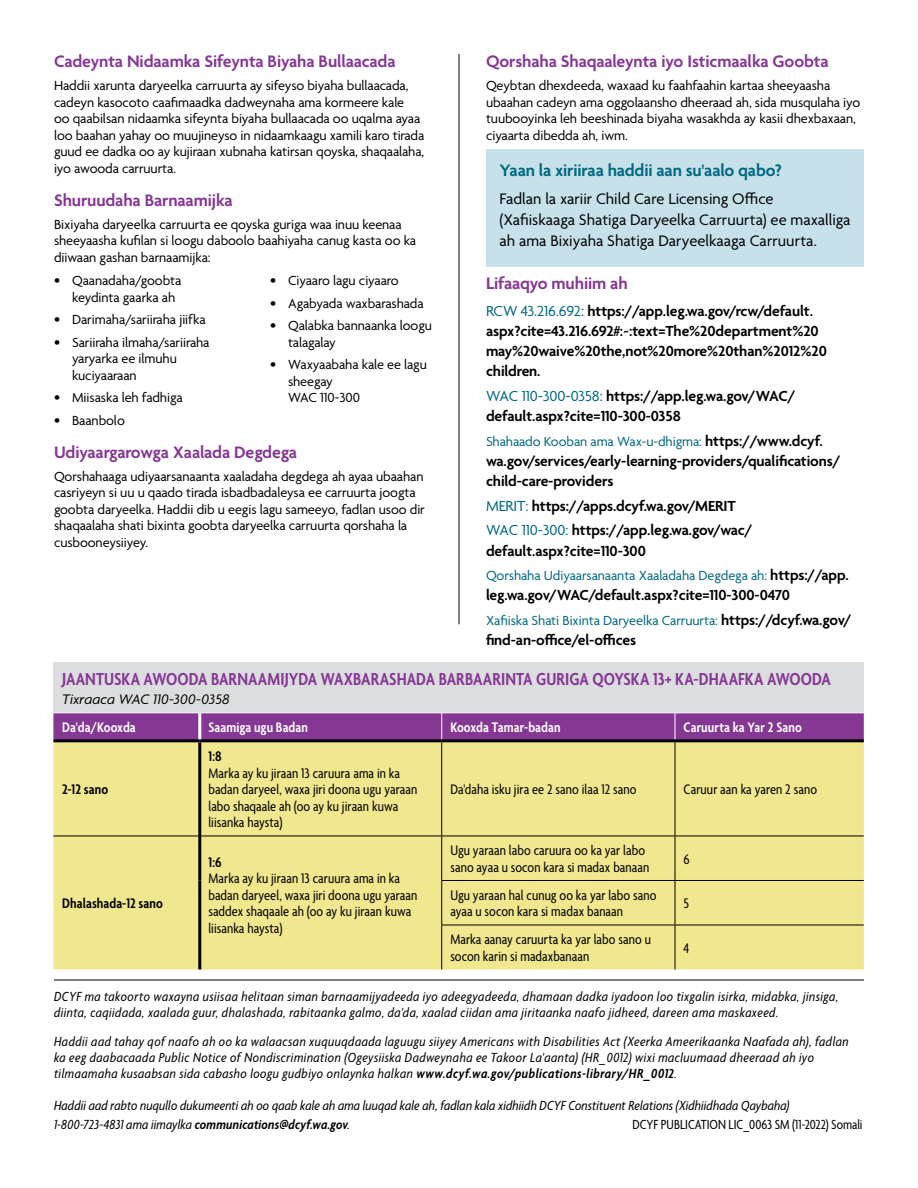
<style>
.page{position:relative;width:918px;height:1188px;background:#fff}
.page>*{position:absolute;margin:0;border:0;box-sizing:border-box;transform-origin:0 0}
.t1{font:600 condensed 18.75px "Agenda";color:#853794}
.t2{font:600 18px "Agenda";letter-spacing:-.005em;color:#853794}
.t3{font:600 18px "Agenda";letter-spacing:-.005em;color:#00687f}
.t4{font:16.5px/21px "Agenda";color:#000}
.t5{font:600 15.75px/20.2px "Agenda";letter-spacing:-.005em;color:#000}
.t6{font:condensed 15px/16.5px "Agenda";letter-spacing:.005em;color:#000}
.t7{font:600 condensed 15px "Agenda";letter-spacing:.005em;color:#fff}
.t8{font:600 condensed 15px "Agenda";letter-spacing:.01em;color:#000}
.t9{font:italic 15px "Agenda";color:#000}
.t10{font:14.25px/16.5px "Agenda";letter-spacing:-.005em;color:#000}
.t11{font:italic condensed 14.25px/15.8px "Agenda";letter-spacing:.03em;color:#000}
.t12{font:italic condensed 14.25px/19.5px "Agenda";letter-spacing:.01em;color:#000}
.t13{font:14.25px "Agenda";letter-spacing:-.005em;color:#00687f}
.t14{font:condensed 14.25px "Agenda";color:#000}
.s1{font-size:16.5px}
.s2{font-weight:400;color:#00687f}
.s3{font-weight:600;font-size:15.75px;color:#000}
.s4{font-weight:600}
</style>
<div class="page">
<div style="left:486px;top:149px;width:378px;height:118px;background:#c6e1ea"></div>
<hr style="left:54px;top:980px;width:810px;height:1px;background:#000">
<hr style="left:459px;top:54px;width:1px;height:570px;background:#000">
<div style="left:53px;top:663px;width:811px;height:50px;background:#dcddde"></div>
<div style="left:53px;top:742px;width:811px;height:227px;background:#f0e78f"></div>
<hr style="left:441px;top:742px;width:1px;height:94px;background:#000">
<hr style="left:675px;top:742px;width:1px;height:94px;background:#000">
<hr style="left:53px;top:836px;width:145px;height:1px;background:#000">
<hr style="left:201px;top:836px;width:241px;height:1px;background:#000">
<hr style="left:442px;top:836px;width:233px;height:1px;background:#000">
<hr style="left:441px;top:836px;width:1px;height:44px;background:#000">
<hr style="left:675px;top:836px;width:189px;height:1px;background:#000">
<hr style="left:675px;top:836px;width:1px;height:44px;background:#000">
<hr style="left:441px;top:880px;width:234px;height:1px;background:#000">
<hr style="left:441px;top:881px;width:1px;height:44px;background:#000">
<hr style="left:675px;top:880px;width:189px;height:1px;background:#000">
<hr style="left:675px;top:881px;width:1px;height:44px;background:#000">
<hr style="left:441px;top:925px;width:234px;height:1px;background:#000">
<hr style="left:441px;top:925px;width:1px;height:44px;background:#000">
<hr style="left:675px;top:925px;width:189px;height:1px;background:#000">
<hr style="left:675px;top:925px;width:1px;height:44px;background:#000">
<hr style="left:53px;top:739px;width:147px;height:3px;background:#000">
<hr style="left:200px;top:739px;width:242px;height:3px;background:#000">
<hr style="left:442px;top:739px;width:233px;height:3px;background:#000">
<hr style="left:675px;top:739px;width:189px;height:3px;background:#000">
<hr style="left:53px;top:712px;width:147px;height:1px;background:#fff">
<hr style="left:200px;top:712px;width:242px;height:1px;background:#fff">
<hr style="left:442px;top:712px;width:233px;height:1px;background:#fff">
<hr style="left:675px;top:712px;width:189px;height:1px;background:#fff">
<svg style="left:53px;top:713px;width:811px;height:28px;background:#7e368c"></svg>
<hr style="left:198px;top:742px;width:3px;height:94px;background:#000">
<hr style="left:198px;top:836px;width:3px;height:44px;background:#000">
<hr style="left:198px;top:880px;width:3px;height:45px;background:#000">
<hr style="left:198px;top:925px;width:3px;height:44px;background:#000">
<hr style="left:198px;top:713px;width:3px;height:26px;background:#fff">
<p class="t2" style="left:54px;top:51px;width:343px">Cadeynta Nidaamka Sifeynta Biyaha Bullaacada</p>
<p class="t10" style="left:54px;top:78px;width:372px">Haddii xarunta daryeelka carruurta ay sifeyso biyaha bullaacada, cadeyn kasocoto caafimaadka dadweynaha ama kormeere kale<br>oo qaabilsan nidaamka sifeynta biyaha bullaacada oo uqalma ayaa loo baahan yahay oo muujineyso in nidaamkaagu xamili karo tirada guud ee dadka oo ay kujiraan xubnaha katirsan qoyska, shaqaalaha, iyo awooda carruurta.</p>
<p class="t2" style="left:54px;top:190px;width:180px">Shuruudaha Barnaamijka</p>
<p class="t10" style="left:54px;top:217px;width:364px">Bixiyaha daryeelka carruurta ee qoyska guriga waa inuu keenaa sheeyaasha kufilan si loogu daboolo baahiyaha canug kasta oo ka diiwaan gashan barnaamijka:</p>
<p class="t10" style="left:72px;top:273px;width:111px;text-indent:-18px"><span class="s1">•</span> Qaanadaha/goobta keydinta gaarka ah</p>
<p class="t10" style="left:54px;top:312px;width:153px"><span class="s1">•</span> Darimaha/sariiraha jiifka</p>
<p class="t10" style="left:72px;top:335px;width:139px;text-indent:-18px"><span class="s1">•</span> Sariiraha ilmaha/sariiraha yaryarka ee ilmuhu kuciyaaraan</p>
<p class="t10" style="left:54px;top:390px;width:130px"><span class="s1">•</span> Miisaska leh fadhiga</p>
<p class="t10" style="left:54px;top:413px;width:72px"><span class="s1">•</span> Baanbolo</p>
<p class="t2" style="left:486px;top:51px;width:344px">Qorshaha Shaqaaleynta iyo Isticmaalka Goobta</p>
<p class="t10" style="left:486px;top:78px;width:376px">Qeybtan dhexdeeda, waxaad ku faahfaahin kartaa sheeyaasha ubaahan cadeyn ama oggolaansho dheeraad ah, sida musqulaha iyo tuubooyinka leh beeshinada biyaha wasakhda ay kasii dhexbaxaan, ciyaarta dibedda ah, iwm.</p>
<p class="t3" style="left:500px;top:160px;width:284px">Yaan la xiriiraa haddii aan su'aalo qabo?</p>
<p class="t4" style="left:500px;top:189px;width:353px">Fadlan la xariir Child Care Licensing Office (Xafiiskaaga Shatiga Daryeelka Carruurta) ee maxalliga ah ama Bixiyaha Shatiga Daryeelkaaga Carruurta.</p>
<p class="t2" style="left:486px;top:273px;width:143px">Lifaaqyo muhiim ah</p>
<p class="t5" style="left:486px;top:301px;width:342px"><span class="s2">RCW 43.216.692:</span> https://app.leg.wa.gov/rcw/default. aspx?cite=43.216.692#:~:text=The%20department%20 may%20waive%20the,not%20more%20than%2012%20 children.</p>
<p class="t5" style="left:486px;top:387px;width:311px"><span class="s2">WAC 110-300-0358:</span> https://app.leg.wa.gov/WAC/ default.aspx?cite=110-300-0358</p>
<p class="t13" style="left:486px;top:434px;width:338px">Shahaado Kooban ama Wax-u-dhigma: <span class="s3">https://www.dcyf.</span></p>
<p class="t5" style="left:486px;top:452px;width:356px">wa.gov/services/early-learning-providers/qualifications/ child-care-providers</p>
<p class="t5" style="left:486px;top:494px;width:268px;line-height:24.6px"><span class="s2">MERIT:</span> https://apps.dcyf.wa.gov/MERIT<br><span class="s2">WAC 110-300:</span> https://app.leg.wa.gov/wac/</p>
<p class="t5" style="left:486px;top:541px;width:161px">default.aspx?cite=110-300</p>
<p class="t13" style="left:486px;top:568px;width:364px">Qorshaha Udiyaarsanaanta Xaaladaha Degdega ah: <span class="s3">https://app.</span></p>
<p class="t5" style="left:486px;top:586px;width:305px">leg.wa.gov/WAC/default.aspx?cite=110-300-0470</p>
<p class="t13" style="left:486px;top:613px;width:367px">Xafiiska Shati Bixinta Daryeelka Carruurta: <span class="s3">https://dcyf.wa.gov/</span></p>
<p class="t5" style="left:486px;top:631px;width:152px">find-an-office/el-offices</p>
<h1 class="t1" style="left:62px;top:669px;width:770px">JAANTUSKA AWOODA BARNAAMIJYDA WAXBARASHADA BARBAARINTA GURIGA QOYSKA 13+ KA-DHAAFKA AWOODA</h1>
<p class="t9" style="left:62px;top:690px;width:169px">Tixraaca WAC 110-300-0358</p>
<p class="t7" style="left:62px;top:719px;width:75px">Da'da/Kooxda</p>
<p class="t7" style="left:208px;top:719px;width:101px">Saamiga ugu Badan</p>
<p class="t7" style="left:450px;top:719px;width:112px">Kooxda Tamar-badan</p>
<p class="t7" style="left:684px;top:719px;width:120px">Caruurta ka Yar 2 Sano</p>
<p class="t10" style="left:270px;top:273px;width:130px"><span class="s1">•</span> Ciyaaro lagu ciyaaro</p>
<p class="t10" style="left:270px;top:296px;width:155px"><span class="s1">•</span> Agabyada waxbarashada</p>
<p class="t10" style="left:288px;top:318px;width:146px;text-indent:-18px"><span class="s1">•</span> Qalabka bannaanka loogu talagalay</p>
<p class="t10" style="left:288px;top:357px;width:140px;text-indent:-18px"><span class="s1">•</span> Waxyaabaha kale ee lagu sheegay<br>WAC 110-300</p>
<p class="t2" style="left:54px;top:442px;width:245px">Udiyaargarowga Xaalada Degdega</p>
<p class="t10" style="left:54px;top:469px;width:372px">Qorshahaaga udiyaarsanaanta xaaladaha degdega ah ayaa ubaahan casriyeyn si uu u qaado tirada isbadbadaleysa ee carruurta joogta goobta daryeelka. Haddii dib u eegis lagu sameeyo, fadlan usoo dir shaqaalaha shati bixinta goobta daryeelka carruurta qorshaha la cusbooneysiiyey.</p>
<p class="t8" style="left:62px;top:781px;width:48px">2-12 sano</p>
<p class="t8" style="left:208px;top:748px;width:15px">1:8</p>
<p class="t6" style="left:208px;top:766px;width:211px">Marka ay ku jiraan 13 caruura ama in ka badan daryeel, waxa jiri doona ugu yaraan labo shaqaale ah (oo ay ku jiraan kuwa liisanka haysta)</p>
<p class="t6" style="left:450px;top:782px;width:188px">Da'daha isku jira ee 2 sano ilaa 12 sano</p>
<p class="t6" style="left:684px;top:782px;width:135px">Caruur aan ka yaren 2 sano</p>
<p class="t6" style="left:450px;top:843px;width:201px">Ugu yaraan labo caruura oo ka yar labo sano ayaa u socon kara si madax banaan</p>
<p class="t6" style="left:684px;top:851px;width:8px">6</p>
<p class="t6" style="left:450px;top:888px;width:208px">Ugu yaraan hal cunug oo ka yar labo sano ayaa u socon kara si madax banaan</p>
<p class="t6" style="left:684px;top:896px;width:7px">5</p>
<p class="t6" style="left:450px;top:932px;width:202px">Marka aanay caruurta ka yar labo sano u socon karin si madaxbanaan</p>
<p class="t6" style="left:684px;top:940px;width:7px">4</p>
<p class="t11" style="left:54px;top:988px;width:786px">DCYF ma takoorto waxayna usiisaa helitaan siman barnaamijyadeeda iyo adeegyadeeda, dhamaan dadka iyadoon loo tixgalin isirka, midabka, jinsiga, diinta, caqiidada, xaalada guur, dhalashada, rabitaanka galmo, da'da, xaalad ciidan ama jiritaanka naafo jidheed, dareen ama maskaxeed.</p>
<p class="t11" style="left:54px;top:1033px;width:796px">Haddii aad tahay qof naafo ah oo ka walaacsan xuquuqdaada laguugu siiyey Americans with Disabilities Act (Xeerka Ameerikaanka Naafada ah), fadlan ka eeg daabacaada Public Notice of Nondiscrimination (Ogeysiiska Dadweynaha ee Takoor La'aanta) (HR_0012) wixi macluumaad dheeraad ah iyo tilmaamaha kusaabsan sida cabasho loogu gudbiyo onlaynka halkan <span class="s4">www.dcyf.wa.gov/publications-library/HR_0012</span>.</p>
<p class="t12" style="left:54px;top:1095px;width:737px">Haddii aad rabto nuqullo dukumeenti ah oo qaab kale ah ama luuqad kale ah, fadlan kala xidhiidh DCYF Constituent Relations (Xidhiidhada Qaybaha)<br>1-800-723-4831 ama iimaylka <span class="s4">communications@dcyf.wa.gov</span>.</p>
<p class="t8" style="left:208px;top:854px;width:15px">1:6</p>
<p class="t6" style="left:208px;top:871px;width:211px">Marka ay ku jiraan 13 caruura ama in ka badan daryeel, waxa jiri doona ugu yaraan saddex shaqaale ah (oo ay ku jiraan kuwa liisanka haysta)</p>
<p class="t8" style="left:62px;top:895px;width:102px">Dhalashada-12 sano</p>
<p class="t14" style="left:633px;top:1117px;width:231px">DCYF PUBLICATION LIC_0063 SM (11-2022) Somali</p>
</div>
